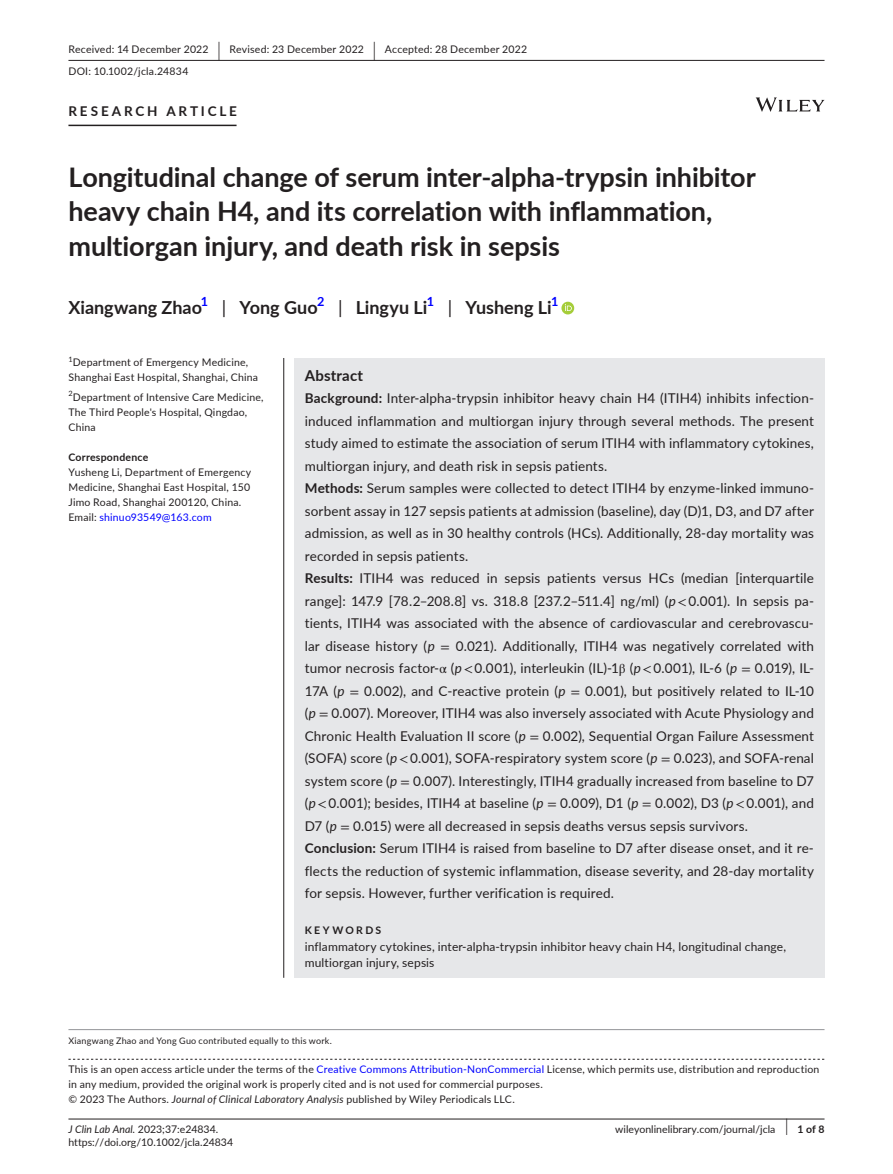
<style>
.page{position:relative;width:893px;height:1174px;background:#fff}
.page>*{position:absolute;margin:0;border:0;box-sizing:border-box;transform-origin:0 0}
.t1{font:700 27px/34.5px "Lato";letter-spacing:-.005em;color:#231f20}
.t2{font:700 18px "Lato";color:#231f20}
.t3{font:700 15px "Lato";letter-spacing:.015em;color:#231f20}
.t4{font:13.5px/22.5px "Lato";letter-spacing:.01em;color:#231f20}
.t5{font:700 13.5px "Lato";letter-spacing:.21em;color:#231f20}
.t6{font:700 12.6px "Lato";color:#00f}
.t7{font:12px/16.5px "Lato";letter-spacing:.015em;color:#231f20}
.t8{font:10.5px/15px "Lato";letter-spacing:.02em;color:#231f20}
.t9{font:10.5px "Lato";color:#231f20}
.t10{font:700 10.5px "Lato";letter-spacing:.02em;color:#231f20}
.t11{font:700 10.5px "Lato";letter-spacing:.22em;color:#231f20}
.t12{font:9px "Lato";letter-spacing:.025em;color:#231f20}
.t13{font:7.35px "Lato";color:#231f20}
.s1{font-size:19.65px}
.s2{font-weight:400}
.s3{color:#00f}
.s4{font-weight:700}
.s5{font-style:italic}
.s6{font-family:"STIX"}
.s7{font-weight:400;font-size:17.4px}
</style>
<div class="page">
<hr style="left:68px;top:1118px;width:756px;height:1px;background:#231f20">
<svg style="left:756px;top:97px;width:68px;height:15px"></svg>
<hr style="left:68px;top:60px;width:756px;height:1px;background:#231f20">
<hr style="left:68px;top:125px;width:169px;height:1px;background:#231f20">
<div style="left:561px;top:302px;width:13px;height:12px;background:#a5cd39;border-radius:50%"></div>
<svg style="left:565px;top:304px;width:7px;height:7px"></svg>
<svg style="left:68px;top:1058px;width:756px;height:1px"></svg>
<hr style="left:68px;top:1029px;width:756px;height:1px;background:#939598">
<div style="left:294px;top:358px;width:530px;height:619px;background:#e6e7e9"></div>
<hr style="left:283px;top:358px;width:1px;height:619px;background:#231f20">
<p class="t8" style="left:68px;top:38px;width:460px;line-height:21.8px">Received: 14 December 2022 <span class="s1">|</span> Revised: 23 December 2022 <span class="s1">|</span> Accepted: 28 December 2022<br>DOI: 10.1002/jcla.24834</p>
<p class="t5" style="left:68px;top:101px;width:170px">RESEARCH ARTICLE</p>
<h1 class="t1" style="left:68px;top:159px;width:689px">Longitudinal change of serum inter-alpha-trypsin inhibitor heavy chain H4, and its correlation with inflammation, multiorgan injury, and death risk in sepsis</h1>
<h2 class="t2" style="left:68px;top:295px;width:135px">Xiangwang Zhao</h2>
<p class="t6" style="left:201px;top:292px;width:9px">1</p>
<h2 class="t2" style="left:222px;top:295px;width:97px"><span class="s2">|</span> Yong Guo</h2>
<p class="t6" style="left:317px;top:292px;width:9px">2</p>
<h2 class="t2" style="left:338px;top:295px;width:91px"><span class="s2">|</span> Lingyu Li</h2>
<p class="t6" style="left:427px;top:292px;width:9px">1</p>
<h2 class="t2" style="left:448px;top:295px;width:106px"><span class="s2">|</span> Yusheng Li</h2>
<p class="t6" style="left:551px;top:292px;width:9px">1</p>
<p class="t13" style="left:68px;top:354px;width:6px">1</p>
<p class="t8" style="left:68px;top:355px;width:191px;text-align:center">Department of Emergency Medicine,<br>Shanghai East Hospital, Shanghai, China</p>
<p class="t13" style="left:68px;top:388px;width:6px">2</p>
<p class="t8" style="left:68px;top:389px;width:197px;text-indent:4px">Department of Intensive Care Medicine,<br>The Third People's Hospital, Qingdao,<br>China</p>
<p class="t10" style="left:68px;top:449px;width:81px">Correspondence</p>
<p class="t8" style="left:68px;top:464px;width:184px">Yusheng Li, Department of Emergency Medicine, Shanghai East Hospital, 150<br>Jimo Road, Shanghai 200120, China.<br>Email: <span class="s3">shinuo93549@163.com</span></p>
<p class="t3" style="left:305px;top:364px;width:60px">Abstract</p>
<p class="t4" style="left:305px;top:386px;width:511px"><span class="s4">Background:</span> Inter-alpha-trypsin inhibitor heavy chain H4 (ITIH4) inhibits infection&shy;induced inflammation and multiorgan injury through several methods. The present study aimed to estimate the association of serum ITIH4 with inflammatory cytokines, multiorgan injury, and death risk in sepsis patients.<br><span class="s4">Methods:</span> Serum samples were collected to detect ITIH4 by enzyme-linked immuno&shy;sorbent assay in 127 sepsis patients at admission (baseline), day (D)1, D3, and D7 after admission, as well as in 30 healthy controls (HCs). Additionally, 28-day mortality was recorded in sepsis patients.<br><span class="s4">Results:</span> ITIH4 was reduced in sepsis patients versus HCs (median [interquartile range]: 147.9 [78.2–208.8] vs. 318.8 [237.2–511.4] ng/ml) (<span class="s5">p</span><span class="s6">&lt;</span> 0.001). In sepsis pa&shy;tients, ITIH4 was associated with the absence of cardiovascular and cerebrovascu&shy;lar disease history (<span class="s5">p</span> <span class="s6">=</span> 0.021). Additionally, ITIH4 was negatively correlated with tumor necrosis factor-<span class="s6">α</span> (<span class="s5">p</span><span class="s6">&lt;</span> 0.001), interleukin (IL)-1<span class="s6">β</span> (<span class="s5">p</span><span class="s6">&lt;</span> 0.001), IL-6 (<span class="s5">p</span> <span class="s6">=</span> 0.019), IL-17A (<span class="s5">p</span> <span class="s6">=</span> 0.002), and C-reactive protein (<span class="s5">p</span> <span class="s6">=</span> 0.001), but positively related to IL-10 (<span class="s5">p</span> <span class="s6">=</span> 0.007). Moreover, ITIH4 was also inversely associated with Acute Physiology and Chronic Health Evaluation II score (<span class="s5">p</span> <span class="s6">=</span> 0.002), Sequential Organ Failure Assessment (SOFA) score (<span class="s5">p</span><span class="s6">&lt;</span> 0.001), SOFA-respiratory system score (<span class="s5">p</span> <span class="s6">=</span> 0.023), and SOFA-renal system score (<span class="s5">p</span> <span class="s6">=</span> 0.007). Interestingly, ITIH4 gradually increased from baseline to D7 (<span class="s5">p</span><span class="s6">&lt;</span> 0.001); besides, ITIH4 at baseline (<span class="s5">p</span> <span class="s6">=</span> 0.009), D1 (<span class="s5">p</span> <span class="s6">=</span> 0.002), D3 (<span class="s5">p</span><span class="s6">&lt;</span> 0.001), and D7 (<span class="s5">p</span> <span class="s6">=</span> 0.015) were all decreased in sepsis deaths versus sepsis survivors.<br><span class="s4">Conclusion:</span> Serum ITIH4 is raised from baseline to D7 after disease onset, and it re&shy;flects the reduction of systemic inflammation, disease severity, and 28-day mortality for sepsis. However, further verification is required.</p>
<p class="t11" style="left:305px;top:922px;width:78px">KEYWORDS</p>
<p class="t7" style="left:305px;top:937px;width:483px">inflammatory cytokines, inter-alpha-trypsin inhibitor heavy chain H4, longitudinal change, multiorgan injury, sepsis</p>
<p class="t12" style="left:68px;top:1033px;width:265px">Xiangwang Zhao and Yong Guo contributed equally to this work.</p>
<p class="t8" style="left:68px;top:1061px;width:752px">This is an open access article under the terms of the <span class="s3">Creative Commons Attribution-NonCommercial</span> License, which permits use, distribution and reproduction in any medium, provided the original work is properly cited and is not used for commercial purposes.<br>© 2023 The Authors. <span class="s5">Journal of Clinical Laboratory Analysis</span> published by Wiley Periodicals LLC.</p>
<p class="t9" style="left:68px;top:1121px;width:151px"><span class="s5">J Clin Lab Anal.</span> 2023;37:e24834.</p>
<p class="t10" style="left:786px;top:1121px;width:40px"><span class="s7">|</span> 1 of 8</p>
<p class="t9" style="left:68px;top:1135px;width:166px">https://doi.org/10.1002/jcla.24834</p>
<p class="t9" style="left:615px;top:1121px;width:162px">wileyonlinelibrary.com/journal/jcla</p>
</div>
